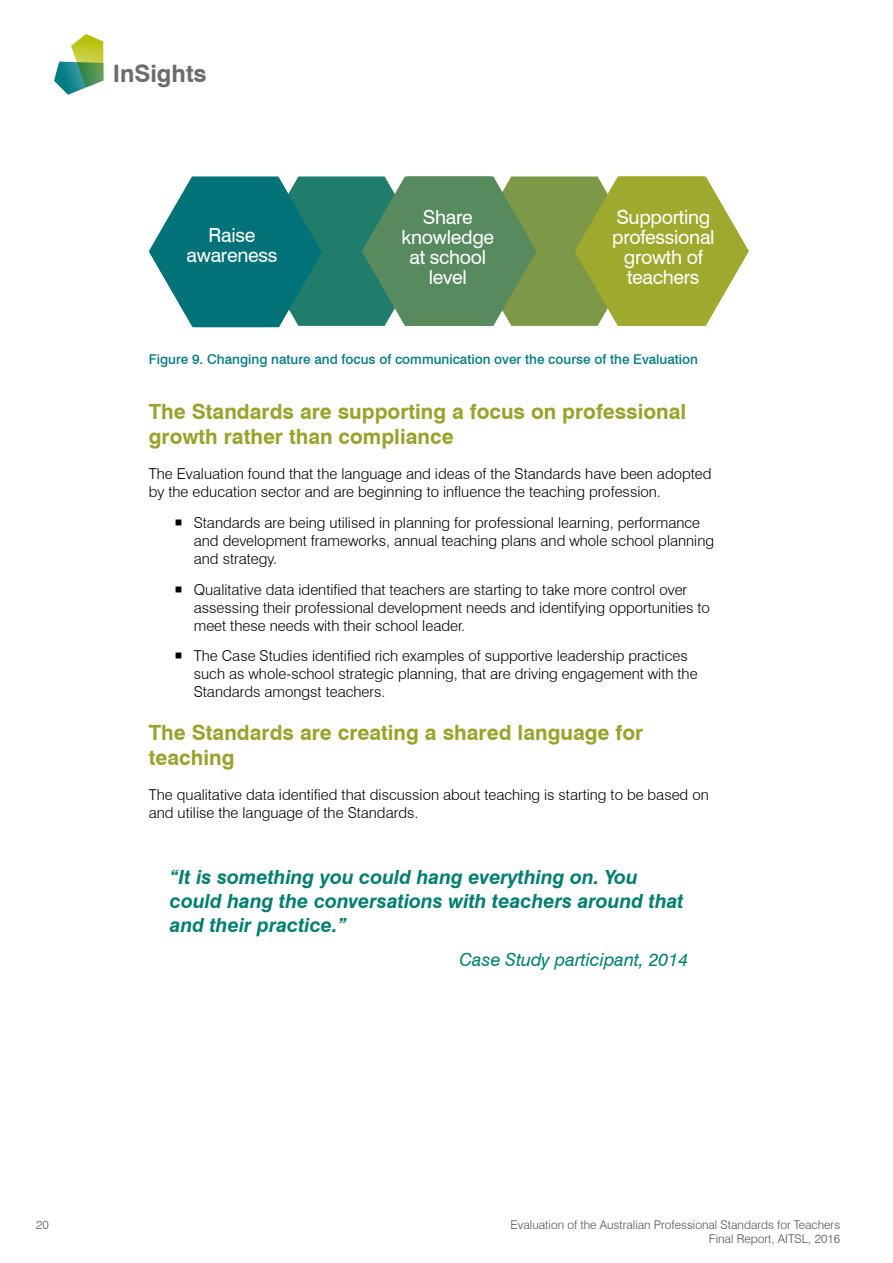
<style>
.page{position:relative;width:893px;height:1263px;background:#fff}
.page>*{position:absolute;margin:0;border:0;box-sizing:border-box;transform-origin:0 0}
.t1{font:700 24px "Swiss 721 BT";color:#6b6c6e}
.t2{font:700 21px/25.2px "Swiss 721 BT";color:#99a32b}
.t3{font:italic 700 19.5px/24px "Swiss 721 BT";color:#007e70}
.t4{font:19.5px/20.1px "Swiss 721 BT";letter-spacing:-.015em;color:#fff;text-align:center}
.t5{font:italic 18px "Swiss 721 BT";color:#007e70}
.t6{font:300 15px/18px "Swiss 721 BT";color:#000}
.t7{font:500 13.5px "Swiss 721 BT";color:#007b85}
.t8{font:300 12px/14.4px "Swiss 721 BT";color:#525252;text-align:right}
.t9{font:300 12px "Swiss 721 BT";color:#58595b}
</style>
<div class="page">
<svg style="left:54px;top:34px;width:50px;height:61px"></svg>
<svg style="left:149px;top:176px;width:600px;height:151px;background:#619666"></svg>
<h1 class="t1" style="left:113px;top:58px;width:96px">InSights</h1>
<h3 class="t4" style="left:187px;top:224px;width:92px">Raise awareness</h3>
<h3 class="t4" style="left:401px;top:207px;width:94px">Share knowledge at school level</h3>
<h3 class="t4" style="left:612px;top:207px;width:104px">Supporting professional growth of teachers</h3>
<p class="t7" style="left:149px;top:351px;width:551px">Figure 9. Changing nature and focus of communication over the course of the Evaluation</p>
<h2 class="t2" style="left:149px;top:399px;width:539px">The Standards are supporting a focus on professional growth rather than compliance</h2>
<p class="t6" style="left:149px;top:465px;width:564px">The Evaluation found that the language and ideas of the Standards have been adopted by the education sector and are beginning to influence the teaching profession.</p>
<p class="t6" style="left:194px;top:513px;width:522px">Standards are being utilised in planning for professional learning, performance and development frameworks, annual teaching plans and whole school planning and strategy.</p>
<p class="t6" style="left:194px;top:580px;width:518px">Qualitative data identified that teachers are starting to take more control over assessing their professional development needs and identifying opportunities to meet these needs with their school leader.</p>
<p class="t6" style="left:194px;top:647px;width:505px">The Case Studies identified rich examples of supportive leadership practices such as whole-school strategic planning, that are driving engagement with the<br>Standards amongst teachers.</p>
<h2 class="t2" style="left:149px;top:719px;width:496px">The Standards are creating a shared language for teaching</h2>
<p class="t6" style="left:149px;top:785px;width:561px">The qualitative data identified that discussion about teaching is starting to be based on and utilise the language of the Standards.</p>
<h3 class="t3" style="left:170px;top:865px;width:515px">“It is something you could hang everything on. You could hang the conversations with teachers around that and their practice.”</h3>
<p class="t5" style="left:460px;top:949px;width:230px">Case Study participant, 2014</p>
<p class="t9" style="left:36px;top:1217px;width:14px">20</p>
<p class="t8" style="left:511px;top:1217px;width:331px">Evaluation of the Australian Professional Standards for Teachers<br>Final Report, AITSL, 2016</p>
</div>
